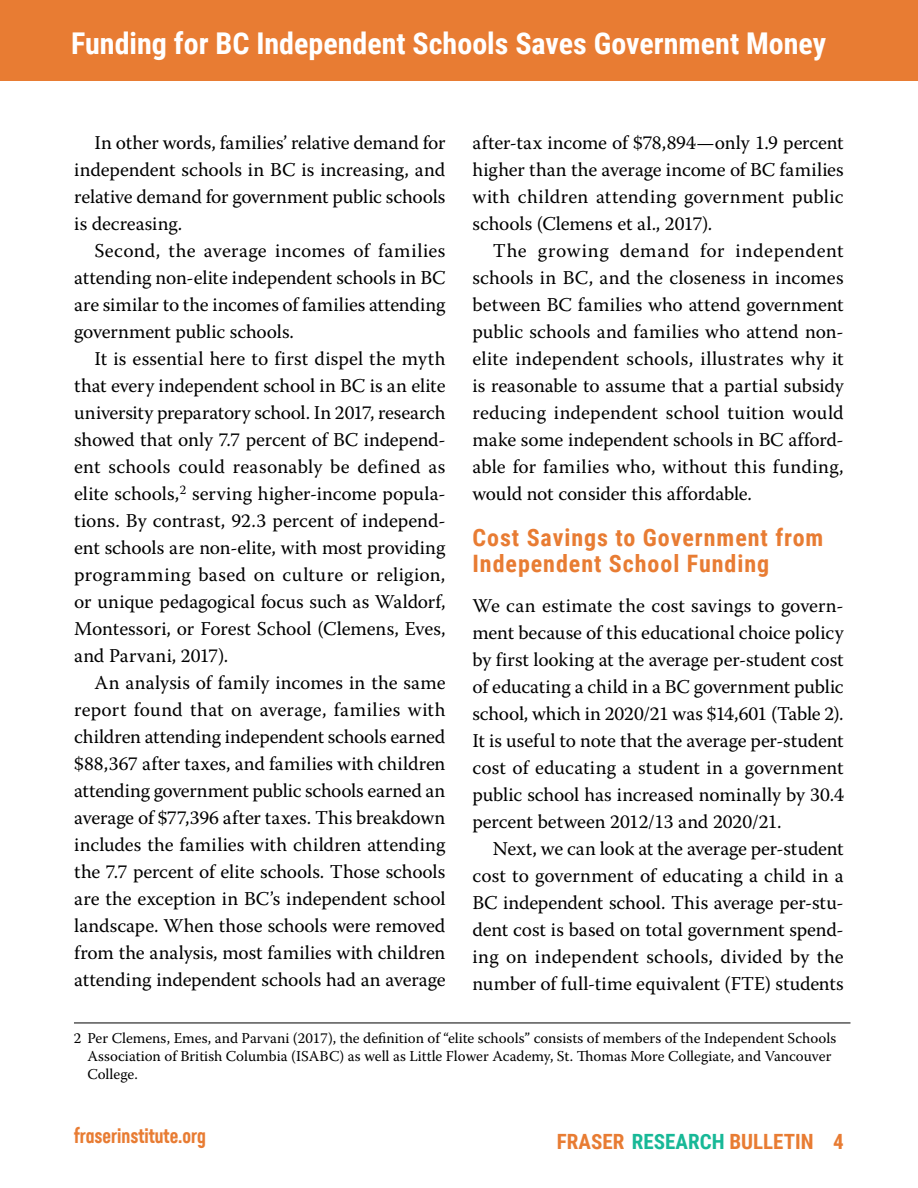
<style>
.page{position:relative;width:918px;height:1188px;background:#fff}
.page>*{position:absolute;margin:0;border:0;box-sizing:border-box;transform-origin:0 0}
.t1{font:700 30px "Roboto Condensed";color:#fff}
.H2_2024{font:700 24px/25.5px "Roboto Condensed";letter-spacing:.04em;color:#e87c33}
.t2{font:700 21px "Roboto Condensed";color:#e87c33}
.t3{font:500 21px "Neusa Next Std Compact";color:#e87c33}
.textindent{font:19.5px/27px "Warnock Pro";color:#000;text-align:justify}
.textleft_2024{font:19.5px/27px "Warnock Pro";color:#000;text-align:justify}
.firstfootnote2024{font:15px/18px "Warnock Pro";color:#000}
.s1{color:#17b897}
</style>
<div class="page">
<div style="left:0;top:0;width:918px;height:81px;background:#e87c33"></div>
<hr style="left:74px;top:1023px;width:776px;height:1px;background:#000">
<h1 class="t1" style="left:71px;top:22px;width:757px">Funding for BC Independent Schools Saves Government Money</h1>
<p class="textindent" style="left:472px;top:129px;width:373px">after-tax income of $78,894—only 1.9 percent higher than the average income of BC families with children attending government public schools (Clemens et al., 2017).</p>
<p class="textindent" style="left:472px;top:237px;width:373px;text-indent:20px">The growing demand for independent schools in BC, and the closeness in incomes between BC families who attend government public schools and families who attend non&shy;elite independent schools, illustrates why it is reasonable to assume that a partial subsidy reducing independent school tuition would make some independent schools in BC afford&shy;able for families who, without this funding, would not consider this affordable.</p>
<p class="H2_2024" style="left:472px;top:524px;width:352px">Cost Savings to Government from<br>Independent School Funding</p>
<p class="textleft_2024" style="left:472px;top:592px;width:373px">We can estimate the cost savings to govern&shy;ment because of this educational choice policy by first looking at the average per-student cost of educating a child in a BC government public school, which in 2020/21 was $14,601 (Table 2).<br>It is useful to note that the average per-student cost of educating a student in a government public school has increased nominally by 30.4 percent between 2012/13 and 2020/21.</p>
<p class="textindent" style="left:472px;top:835px;width:373px;text-indent:20px">Next, we can look at the average per-student cost to government of educating a child in a BC independent school. This average per-stu&shy;dent cost is based on total government spend&shy;ing on independent schools, divided by the number of full-time equivalent (FTE) students</p>
<p class="firstfootnote2024" style="left:87px;top:1029px;width:750px;text-indent:-14px">2 Per Clemens, Emes, and Parvani (2017), the definition of “elite schools” consists of members of the Independent Schools<br>Association of British Columbia (ISABC) as well as Little Flower Academy, St. Thomas More Collegiate, and Vancouver<br>College.</p>
<p class="textindent" style="left:74px;top:129px;width:373px;text-indent:20px">In other words, families’ relative demand for independent schools in BC is increasing, and relative demand for government public schools is decreasing.</p>
<p class="textindent" style="left:74px;top:237px;width:373px;text-indent:20px">Second, the average incomes of families attending non-elite independent schools in BC are similar to the incomes of families attending government public schools.</p>
<p class="textindent" style="left:74px;top:345px;width:373px;text-indent:20px">It is essential here to first dispel the myth that every independent school in BC is an elite university preparatory school. In 2017, research showed that only 7.7 percent of BC independ&shy;ent schools could reasonably be defined as elite schools,<sup>2</sup> serving higher-income popula&shy;tions. By contrast, 92.3 percent of independ&shy;ent schools are non-elite, with most providing programming based on culture or religion, or unique pedagogical focus such as Waldorf, Montessori, or Forest School (Clemens, Eves, and Parvani, 2017).</p>
<p class="textindent" style="left:74px;top:669px;width:373px;text-indent:20px">An analysis of family incomes in the same report found that on average, families with children attending independent schools earned $88,367 after taxes, and families with children attending government public schools earned an average of $77,396 after taxes. This breakdown includes the families with children attending the 7.7 percent of elite schools. Those schools are the exception in BC’s independent school landscape. When those schools were removed from the analysis, most families with children attending independent schools had an average</p>
<p class="t3" style="left:74px;top:1123px;width:133px">fraserinstitute.org</p>
<p class="t2" style="left:557px;top:1127px;width:288px">FRASER <span class="s1">RESEARCH</span> BULLETIN 4</p>
</div>
